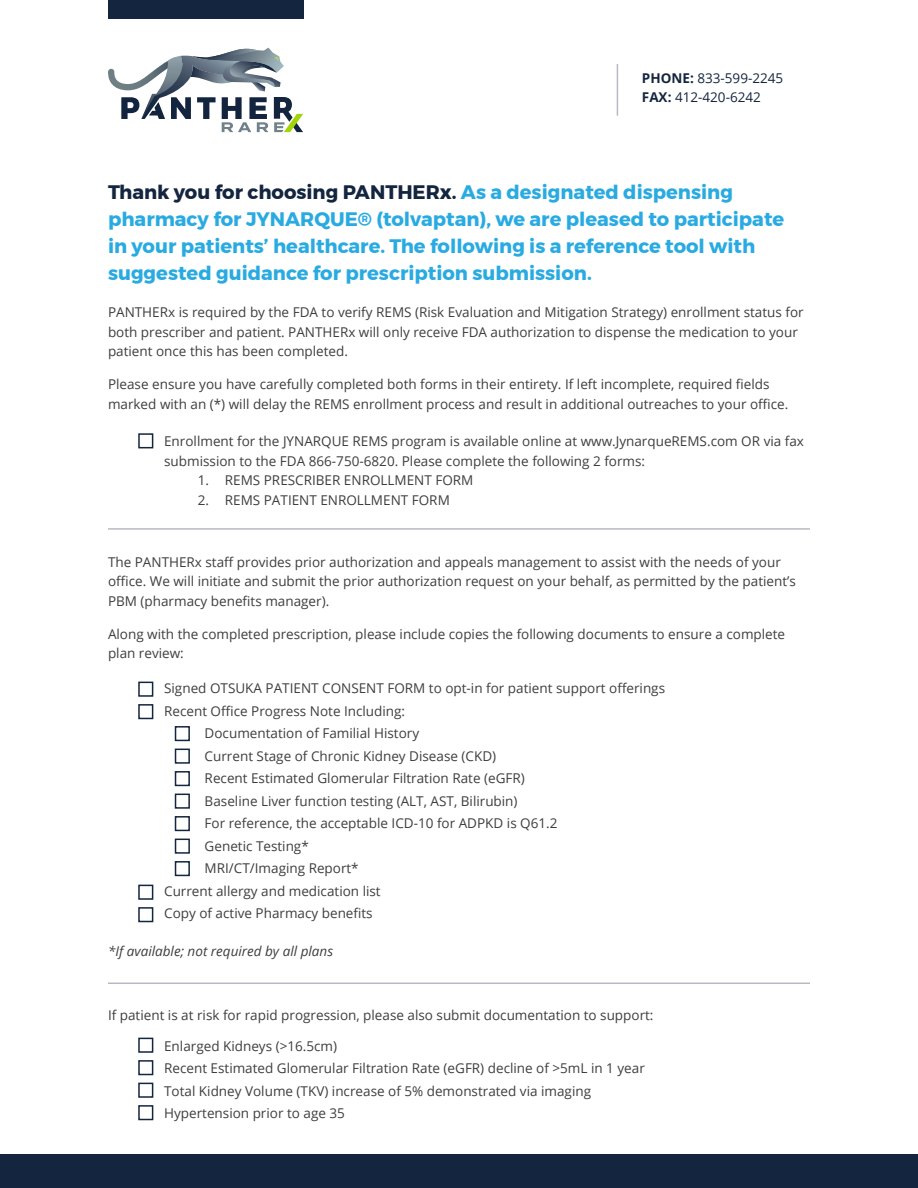
<style>
.page{position:relative;width:918px;height:1188px;background:#fff}
.page>*{position:absolute;margin:0;border:0;box-sizing:border-box;transform-origin:0 0}
.t1{font:700 19.5px/27px "Montserrat";color:#29abe2}
.t2{font:13.5px/19.5px "Open Sans";color:#3e3e3f}
.t3{font:13.5px "Open Sans";color:#14253f}
.t4{font:italic 13.5px "Open Sans";color:#3e3e3f}
.s1{font-weight:700}
.s2{color:#14253f}
</style>
<div class="page">
<div style="left:0;top:1155px;width:918px;height:33px;background:#14253f"></div>
<div style="left:138px;top:433px;width:15px;height:15px;background:#fff;border:2px solid #14253f"></div>
<div style="left:138px;top:1038px;width:15px;height:15px;background:#fff;border:2px solid #14253f"></div>
<div style="left:138px;top:1060px;width:15px;height:15px;background:#fff;border:2px solid #14253f"></div>
<div style="left:138px;top:1083px;width:15px;height:15px;background:#fff;border:2px solid #14253f"></div>
<div style="left:138px;top:1105px;width:15px;height:15px;background:#fff;border:2px solid #14253f"></div>
<div style="left:175px;top:726px;width:15px;height:15px;background:#fff;border:2px solid #14253f"></div>
<div style="left:138px;top:682px;width:15px;height:15px;background:#fff;border:2px solid #14253f"></div>
<div style="left:138px;top:885px;width:15px;height:15px;background:#fff;border:2px solid #14253f"></div>
<div style="left:175px;top:771px;width:15px;height:15px;background:#fff;border:2px solid #14253f"></div>
<div style="left:175px;top:816px;width:15px;height:15px;background:#fff;border:2px solid #14253f"></div>
<div style="left:175px;top:749px;width:15px;height:15px;background:#fff;border:2px solid #14253f"></div>
<div style="left:138px;top:704px;width:15px;height:15px;background:#fff;border:2px solid #14253f"></div>
<div style="left:138px;top:907px;width:15px;height:15px;background:#fff;border:2px solid #14253f"></div>
<div style="left:175px;top:794px;width:15px;height:15px;background:#fff;border:2px solid #14253f"></div>
<div style="left:175px;top:839px;width:15px;height:15px;background:#fff;border:2px solid #14253f"></div>
<div style="left:175px;top:861px;width:15px;height:15px;background:#fff;border:2px solid #14253f"></div>
<hr style="left:108px;top:528px;width:702px;height:2px;background:#b9b9c3">
<hr style="left:617px;top:64px;width:1px;height:52px;background:#b9b9c3">
<hr style="left:108px;top:983px;width:702px;height:1px;background:#b9b9c3">
<div style="left:108px;top:0;width:195px;height:19px;background:#14253f"></div>
<svg style="left:108px;top:48px;width:195px;height:84px"></svg>
<p class="t3" style="left:642px;top:69px;width:143px"><span class="s1">PHONE:</span> 833-599-2245</p>
<p class="t3" style="left:642px;top:88px;width:120px"><span class="s1">FAX:</span> 412-420-6242</p>
<p class="t1" style="left:108px;top:178px;width:678px"><span class="s2">Thank you for choosing PANTHERx.</span> As a designated dispensing pharmacy for JYNARQUE® (tolvaptan), we are pleased to participate in your patients’ healthcare. The following is a reference tool with suggested guidance for prescription submission.</p>
<p class="t2" style="left:108px;top:302px;width:697px">PANTHERx is required by the FDA to verify REMS (Risk Evaluation and Mitigation Strategy) enrollment status for both prescriber and patient. PANTHERx will only receive FDA authorization to dispense the medication to your patient once this has been completed.</p>
<p class="t2" style="left:108px;top:374px;width:682px">Please ensure you have carefully completed both forms in their entirety. If left incomplete, required fields marked with an (*) will delay the REMS enrollment process and result in additional outreaches to your office.</p>
<p class="t2" style="left:164px;top:431px;width:641px">Enrollment for the JYNARQUE REMS program is available online at www.JynarqueREMS.com OR via fax submission to the FDA 866-750-6820. Please complete the following 2 forms:</p>
<p class="t2" style="left:198px;top:470px;width:277px">1. REMS PRESCRIBER ENROLLMENT FORM</p>
<p class="t2" style="left:198px;top:490px;width:253px">2. REMS PATIENT ENROLLMENT FORM</p>
<p class="t2" style="left:108px;top:552px;width:689px">The PANTHERx staff provides prior authorization and appeals management to assist with the needs of your office. We will initiate and submit the prior authorization request on your behalf, as permitted by the patient’s<br>PBM (pharmacy benefits manager).</p>
<p class="t2" style="left:108px;top:624px;width:679px">Along with the completed prescription, please include copies the following documents to ensure a complete plan review:</p>
<p class="t2" style="left:164px;top:678px;width:502px">Signed OTSUKA PATIENT CONSENT FORM to opt-in for patient support offerings</p>
<p class="t2" style="left:164px;top:701px;width:243px">Recent Office Progress Note Including:</p>
<p class="t2" style="left:184px;top:723px;width:236px">• Documentation of Familial History</p>
<p class="t2" style="left:184px;top:746px;width:313px">• Current Stage of Chronic Kidney Disease (CKD)</p>
<p class="t2" style="left:184px;top:768px;width:342px">• Recent Estimated Glomerular Filtration Rate (eGFR)</p>
<p class="t2" style="left:184px;top:791px;width:335px">• Baseline Liver function testing (ALT, AST, Bilirubin)</p>
<p class="t2" style="left:184px;top:813px;width:375px">• For reference, the acceptable ICD-10 for ADPKD is Q61.2</p>
<p class="t2" style="left:184px;top:836px;width:126px">• Genetic Testing*</p>
<p class="t2" style="left:184px;top:858px;width:176px">• MRI/CT/Imaging Report*</p>
<p class="t2" style="left:164px;top:881px;width:218px">Current allergy and medication list</p>
<p class="t2" style="left:164px;top:903px;width:210px">Copy of active Pharmacy benefits</p>
<p class="t4" style="left:108px;top:942px;width:227px">*If available; not required by all plans</p>
<p class="t2" style="left:108px;top:1005px;width:547px">If patient is at risk for rapid progression, please also submit documentation to support:</p>
<p class="t2" style="left:164px;top:1036px;width:175px">Enlarged Kidneys (&gt;16.5cm)</p>
<p class="t2" style="left:164px;top:1058px;width:482px">Recent Estimated Glomerular Filtration Rate (eGFR) decline of &gt;5mL in 1 year</p>
<p class="t2" style="left:164px;top:1081px;width:428px">Total Kidney Volume (TKV) increase of 5% demonstrated via imaging</p>
<p class="t2" style="left:164px;top:1103px;width:182px">Hypertension prior to age 35</p>
</div>
